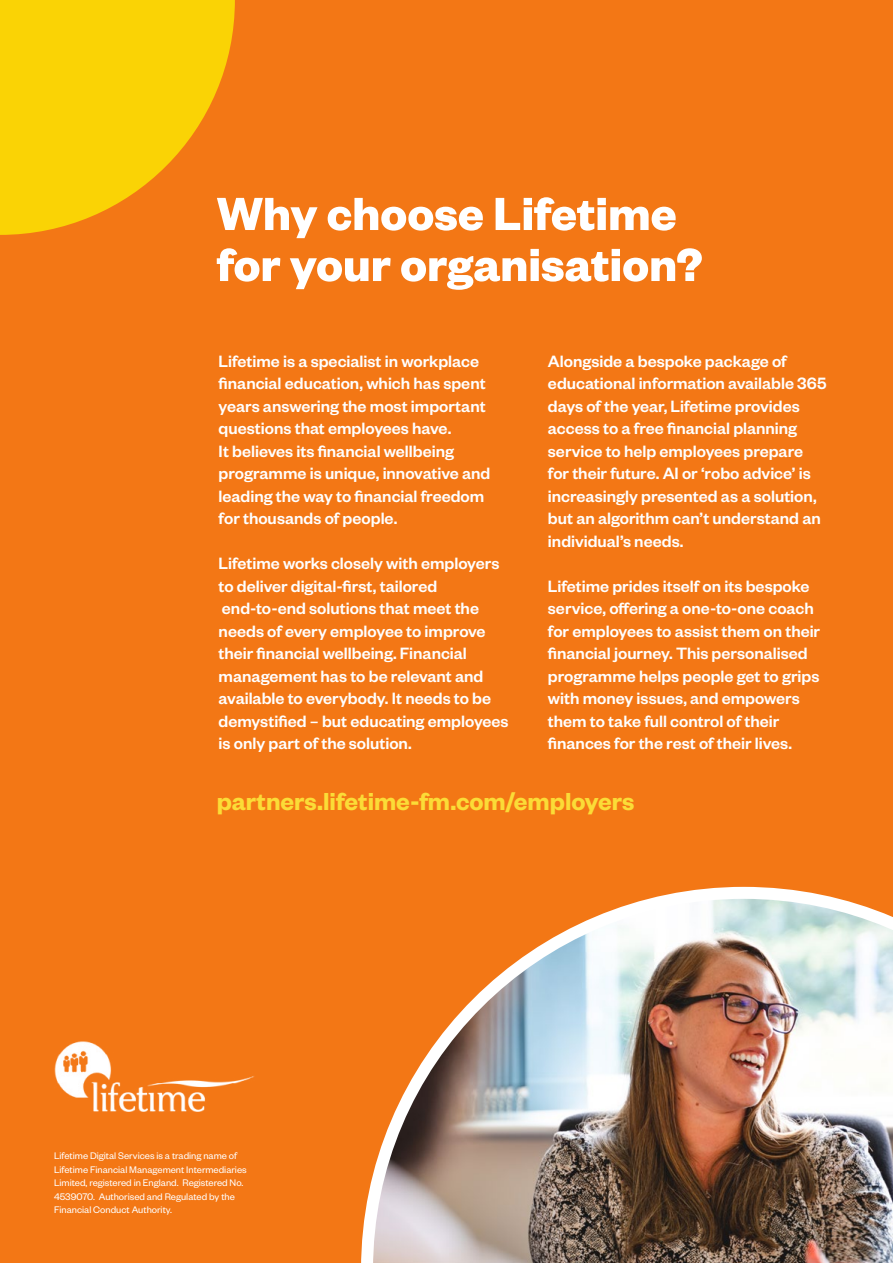
<style>
.page{position:relative;width:893px;height:1263px;background:#f37715}
.page>*{position:absolute;margin:0;border:0;box-sizing:border-box;transform-origin:0 0}
.t1{font:700 51px/51px "Founders Grotesk";color:#fff}
.t2{font:600 27px "Founders Grotesk";color:#fbdc37}
.t3{font:500 18px/22.5px "Founders Grotesk";color:#fff}
.t4{font:10.5px/13.5px "Founders Grotesk";color:#fff}
</style>
<div class="page">
<svg style="left:0;top:0;width:235px;height:235px;fill:#fad305"></svg>
<img style="left:361px;top:886px;width:532px;height:377px">
<img style="left:54px;top:1041px;width:201px;height:70px">
<h1 class="t1" style="left:217px;top:186px;width:487px">Why choose Lifetime for your organisation?</h1>
<p class="t3" style="left:219px;top:349px;width:273px">Lifetime is a specialist in workplace financial education, which has spent years answering the most important questions that employees have.<br>It believes its financial wellbeing programme is unique, innovative and leading the way to financial freedom for thousands of people.</p>
<p class="t3" style="left:219px;top:551px;width:291px">Lifetime works closely with employers to deliver digital-first, tailored end-to-end solutions that meet the needs of every employee to improve their financial wellbeing. Financial management has to be relevant and available to everybody. It needs to be demystified – but educating employees is only part of the solution.</p>
<p class="t3" style="left:548px;top:349px;width:280px">Alongside a bespoke package of educational information available 365 days of the year, Lifetime provides access to a free financial planning service to help employees prepare for their future. AI or ‘robo advice’ is increasingly presented as a solution, but an algorithm can’t understand an individual’s needs.</p>
<p class="t3" style="left:548px;top:574px;width:274px">Lifetime prides itself on its bespoke service, offering a one-to-one coach for employees to assist them on their financial journey. This personalised programme helps people get to grips with money issues, and empowers them to take full control of their finances for the rest of their lives.</p>
<h2 class="t2" style="left:217px;top:784px;width:419px">partners.lifetime-fm.com/employers</h2>
<p class="t4" style="left:54px;top:1148px;width:194px">Lifetime Digital Services is a trading name of Lifetime Financial Management Intermediaries Limited, registered in England. Registered No.<br>4539070. Authorised and Regulated by the Financial Conduct Authority.</p>
</div>
